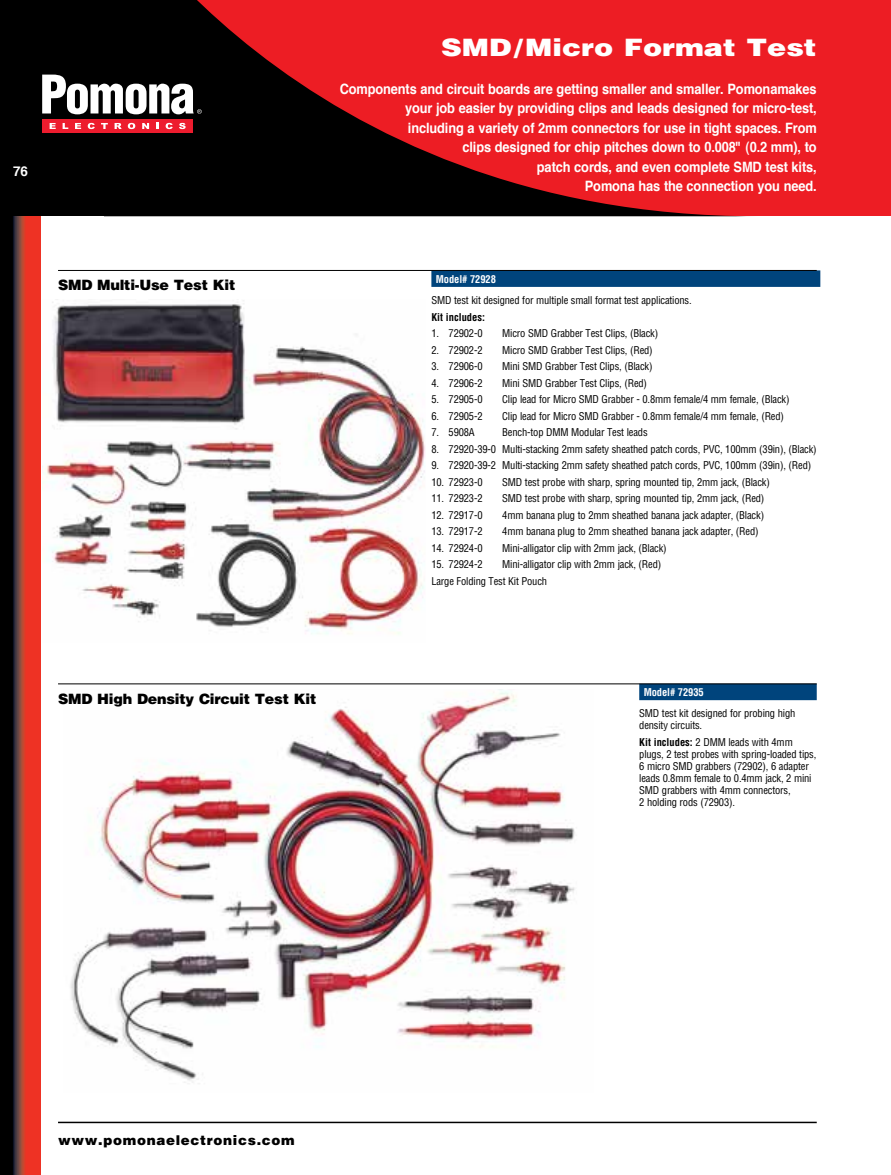
<style>
.page{position:relative;width:891px;height:1175px;background:#fff}
.page>*{position:absolute;margin:0;border:0;box-sizing:border-box;transform-origin:0 0}
.t1{font:900 24px "Helvetica";color:#fff;scale:1.2 1}
.t2{font:700 14.25px/19.5px "Helvetica";letter-spacing:-.01em;color:#fff;text-align:right;scale:.9 1}
.t3{font:900 14.25px "Helvetica";letter-spacing:-.015em;color:#000}
.t4{font:900 13.5px "Helvetica";letter-spacing:.05em;color:#000}
.t5{font:700 13.5px "Helvetica";color:#fff}
.t6{font:condensed 10.5px/12px "Helvetica";letter-spacing:-.015em;color:#000}
.t7{font:700 condensed 10.5px "Helvetica";letter-spacing:-.01em;color:#fff}
.t8{font:700 condensed 10.5px "Helvetica";color:#000}
.s1{font-weight:700}
</style>
<div class="page">
<svg style="left:0;top:216px;width:41px;height:958px;background:#7f251e"></svg>
<div style="left:0;top:0;width:891px;height:216px;background:#ed1d24"></div>
<svg style="left:159px;top:0;width:575px;height:216px"></svg>
<div style="left:0;top:0;width:159px;height:216px;background:#000"></div>
<hr style="left:58px;top:1121px;width:759px;height:2px;background:#000">
<div style="left:42px;top:119px;width:151px;height:13px;background:#ed1c2e"></div>
<svg style="left:50px;top:123px;width:6px;height:6px"></svg>
<svg style="left:63px;top:123px;width:5px;height:6px"></svg>
<svg style="left:75px;top:123px;width:6px;height:6px"></svg>
<svg style="left:88px;top:123px;width:7px;height:6px"></svg>
<svg style="left:101px;top:123px;width:7px;height:6px"></svg>
<svg style="left:115px;top:123px;width:7px;height:6px"></svg>
<svg style="left:128px;top:123px;width:7px;height:6px"></svg>
<svg style="left:142px;top:123px;width:7px;height:6px"></svg>
<svg style="left:156px;top:123px;width:3px;height:6px"></svg>
<svg style="left:166px;top:123px;width:7px;height:6px"></svg>
<svg style="left:179px;top:123px;width:7px;height:6px"></svg>
<svg style="left:42px;top:75px;width:160px;height:39px"></svg>
<img style="left:45px;top:300px;width:380px;height:334px">
<div style="left:431px;top:270px;width:389px;height:17px;background:#00447c"></div>
<hr style="left:58px;top:270px;width:759px;height:1px;background:#000">
<div style="left:639px;top:683px;width:178px;height:17px;background:#00447c"></div>
<img style="left:70px;top:689px;width:505px;height:394px">
<hr style="left:58px;top:683px;width:759px;height:1px;background:#000">
<p class="t5" style="left:13px;top:160px;width:17px">76</p>
<h2 class="t3" style="left:58px;top:276px;width:179px">SMD Multi-Use Test Kit</h2>
<h1 class="t1" style="left:441px;top:32px;width:315px">SMD/Micro Format Test</h1>
<p class="t2" style="left:340px;top:79px;width:532px">Components and circuit boards are getting smaller and smaller. Pomonamakes your job easier by providing clips and leads designed for micro-test,<br>including a variety of 2mm connectors for use in tight spaces. From<br>clips designed for chip pitches down to 0.008" (0.2 mm), to<br>patch cords, and even complete SMD test kits,<br>Pomona has the connection you need.</p>
<p class="t7" style="left:436px;top:272px;width:62px">Model# 72928</p>
<p class="t6" style="left:431px;top:294px;width:262px">SMD test kit designed for multiple small format test applications.</p>
<p class="t8" style="left:431px;top:310px;width:55px">Kit includes:</p>
<p class="t6" style="left:431px;top:327px;width:53px">1. 72902-0</p>
<p class="t6" style="left:502px;top:327px;width:158px">Micro SMD Grabber Test Clips, (Black)</p>
<p class="t6" style="left:431px;top:344px;width:53px">2. 72902-2</p>
<p class="t6" style="left:502px;top:344px;width:152px">Micro SMD Grabber Test Clips, (Red)</p>
<p class="t6" style="left:431px;top:360px;width:53px">3. 72906-0</p>
<p class="t6" style="left:502px;top:360px;width:152px">Mini SMD Grabber Test Clips, (Black)</p>
<p class="t6" style="left:431px;top:377px;width:53px">4. 72906-2</p>
<p class="t6" style="left:502px;top:377px;width:146px">Mini SMD Grabber Test Clips, (Red)</p>
<p class="t6" style="left:431px;top:393px;width:53px">5. 72905-0</p>
<p class="t6" style="left:502px;top:393px;width:289px">Clip lead for Micro SMD Grabber - 0.8mm female/4 mm female, (Black)</p>
<p class="t6" style="left:431px;top:410px;width:53px">6. 72905-2</p>
<p class="t6" style="left:502px;top:410px;width:283px">Clip lead for Micro SMD Grabber - 0.8mm female/4 mm female, (Red)</p>
<p class="t6" style="left:431px;top:426px;width:45px">7. 5908A</p>
<p class="t6" style="left:502px;top:426px;width:147px">Bench-top DMM Modular Test leads</p>
<p class="t6" style="left:431px;top:443px;width:387px">8. 72920-39-0 Multi-stacking 2mm safety sheathed patch cords, PVC, 100mm (39in), (Black)</p>
<p class="t6" style="left:431px;top:459px;width:381px">9. 72920-39-2 Multi-stacking 2mm safety sheathed patch cords, PVC, 100mm (39in), (Red)</p>
<p class="t6" style="left:431px;top:476px;width:53px">10. 72923-0</p>
<p class="t6" style="left:502px;top:476px;width:269px">SMD test probe with sharp, spring mounted tip, 2mm jack, (Black)</p>
<p class="t6" style="left:431px;top:492px;width:53px">11. 72923-2</p>
<p class="t6" style="left:502px;top:492px;width:264px">SMD test probe with sharp, spring mounted tip, 2mm jack, (Red)</p>
<p class="t6" style="left:431px;top:509px;width:53px">12. 72917-0</p>
<p class="t6" style="left:502px;top:509px;width:263px">4mm banana plug to 2mm sheathed banana jack adapter, (Black)</p>
<p class="t6" style="left:431px;top:525px;width:53px">13. 72917-2</p>
<p class="t6" style="left:502px;top:525px;width:258px">4mm banana plug to 2mm sheathed banana jack adapter, (Red)</p>
<p class="t6" style="left:431px;top:542px;width:53px">14. 72924-0</p>
<p class="t6" style="left:502px;top:542px;width:166px">Mini-alligator clip with 2mm jack, (Black)</p>
<p class="t6" style="left:431px;top:558px;width:53px">15. 72924-2</p>
<p class="t6" style="left:431px;top:556px;width:231px;line-height:16.5px;text-indent:71px">Mini-alligator clip with 2mm jack, (Red)<br>Large Folding Test Kit Pouch</p>
<h2 class="t3" style="left:58px;top:689px;width:260px">SMD High Density Circuit Test Kit</h2>
<p class="t7" style="left:644px;top:685px;width:62px">Model# 72935</p>
<p class="t6" style="left:639px;top:707px;width:158px">SMD test kit designed for probing high density circuits.</p>
<p class="t6" style="left:639px;top:736px;width:179px"><span class="s1">Kit includes:</span> 2 DMM leads with 4mm plugs, 2 test probes with spring-loaded tips, 6 micro SMD grabbers (72902), 6 adapter leads 0.8mm female to 0.4mm jack, 2 mini SMD grabbers with 4mm connectors,<br>2 holding rods (72903).</p>
<p class="t4" style="left:58px;top:1131px;width:238px">www.pomonaelectronics.com</p>
</div>
